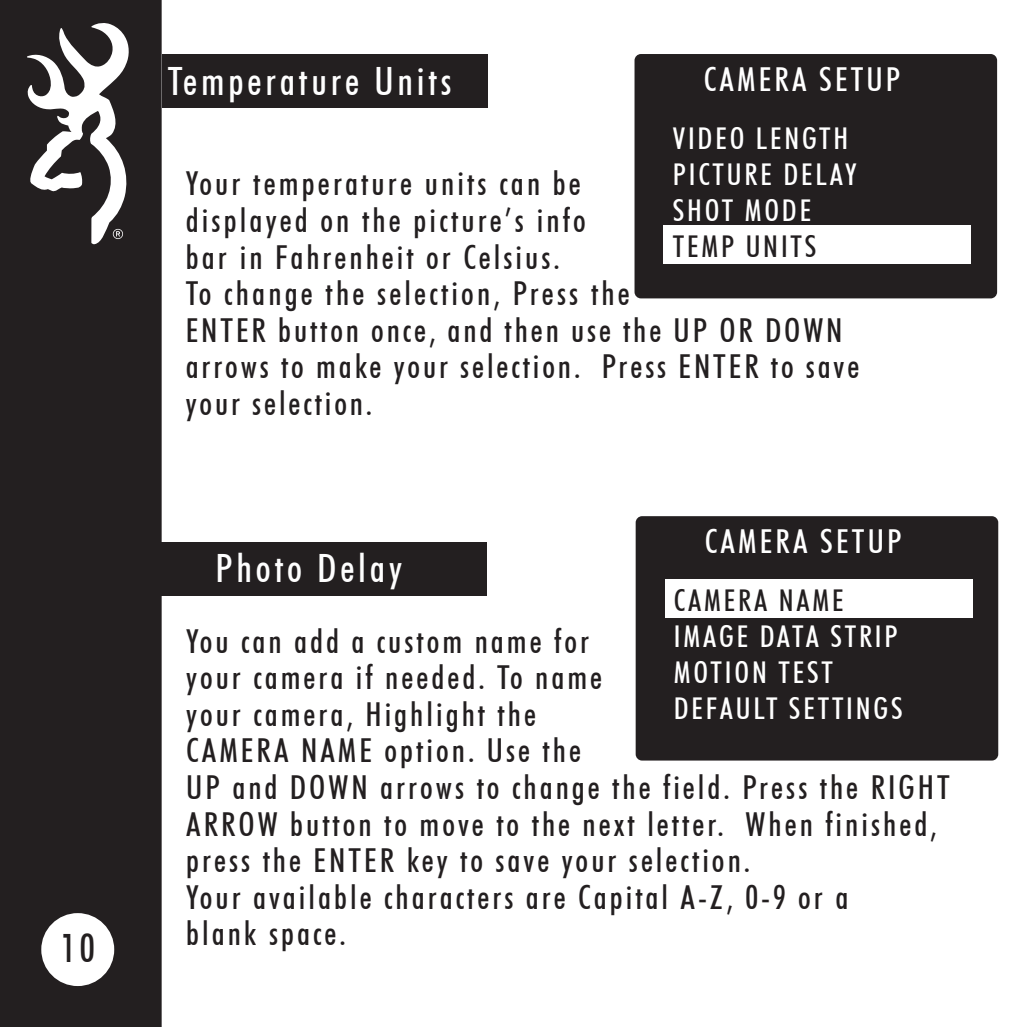
<style>
.page{position:relative;width:1027px;height:1027px;background:#fff}
.page>*{position:absolute;margin:0;border:0;box-sizing:border-box;transform-origin:0 0}
.t1{font:500 condensed 39px "Futura BT";letter-spacing:.1em;color:#fefefe}
.t2{font:500 condensed 39px "Futura BT";color:#231f20}
.t3{font:500 condensed 33px/36.6px "Futura BT";letter-spacing:.09em;color:#231f20}
.t4{font:500 condensed 33px "Futura BT";letter-spacing:.095em;color:#fff}
.t5{font:500 condensed 30px/36px "Futura BT";letter-spacing:.095em;color:#fff}
.t6{font:500 condensed 30px "Futura BT";letter-spacing:.095em;color:#231f20}
</style>
<div class="page">
<div style="left:0;top:0;width:162px;height:1026px;background:#231f20"></div>
<svg style="left:27px;top:22px;width:103px;height:222px"></svg>
<div style="left:634px;top:54px;width:363px;height:244px;background:#231f20;border-radius:6px"></div>
<div style="left:663px;top:225px;width:308px;height:39px;background:#fff"></div>
<div style="left:162px;top:54px;width:325px;height:53px;background:#231f20"></div>
<div style="left:635px;top:516px;width:363px;height:244px;background:#231f20;border-radius:6px"></div>
<div style="left:664px;top:579px;width:308px;height:39px;background:#fff"></div>
<div style="left:161px;top:542px;width:325px;height:53px;background:#231f20"></div>
<p class="t2" style="left:61px;top:924px;width:36px">10</p>
<p class="t1" style="left:168px;top:57px;width:285px">Temperature Units</p>
<p class="t4" style="left:703px;top:59px;width:198px">CAMERA SETUP</p>
<p class="t5" style="left:672px;top:120px;width:185px">VIDEO LENGTH<br>PICTURE DELAY<br>SHOT MODE</p>
<p class="t6" style="left:672px;top:228px;width:145px">TEMP UNITS</p>
<p class="t3" style="left:186px;top:165px;width:675px">Your temperature units can be<br>displayed on the picture’s info<br>bar in Fahrenheit or Celsius.<br>To change the selection, Press the<br>ENTER button once, and then use the UP OR DOWN arrows to make your selection. Press ENTER to save your selection.</p>
<p class="t4" style="left:704px;top:521px;width:198px">CAMERA SETUP</p>
<p class="t6" style="left:674px;top:582px;width:171px">CAMERA NAME</p>
<p class="t5" style="left:674px;top:618px;width:230px">IMAGE DATA STRIP<br>MOTION TEST<br>DEFAULT SETTINGS</p>
<p class="t1" style="left:216px;top:544px;width:188px">Photo Delay</p>
<p class="t3" style="left:186px;top:622px;width:764px">You can add a custom name for<br>your camera if needed. To name<br>your camera, Highlight the<br>CAMERA NAME option. Use the<br>UP and DOWN arrows to change the field. Press the RIGHT ARROW button to move to the next letter. When finished, press the ENTER key to save your selection.<br>Your available characters are Capital A-Z, 0-9 or a<br>blank space.</p>
</div>
